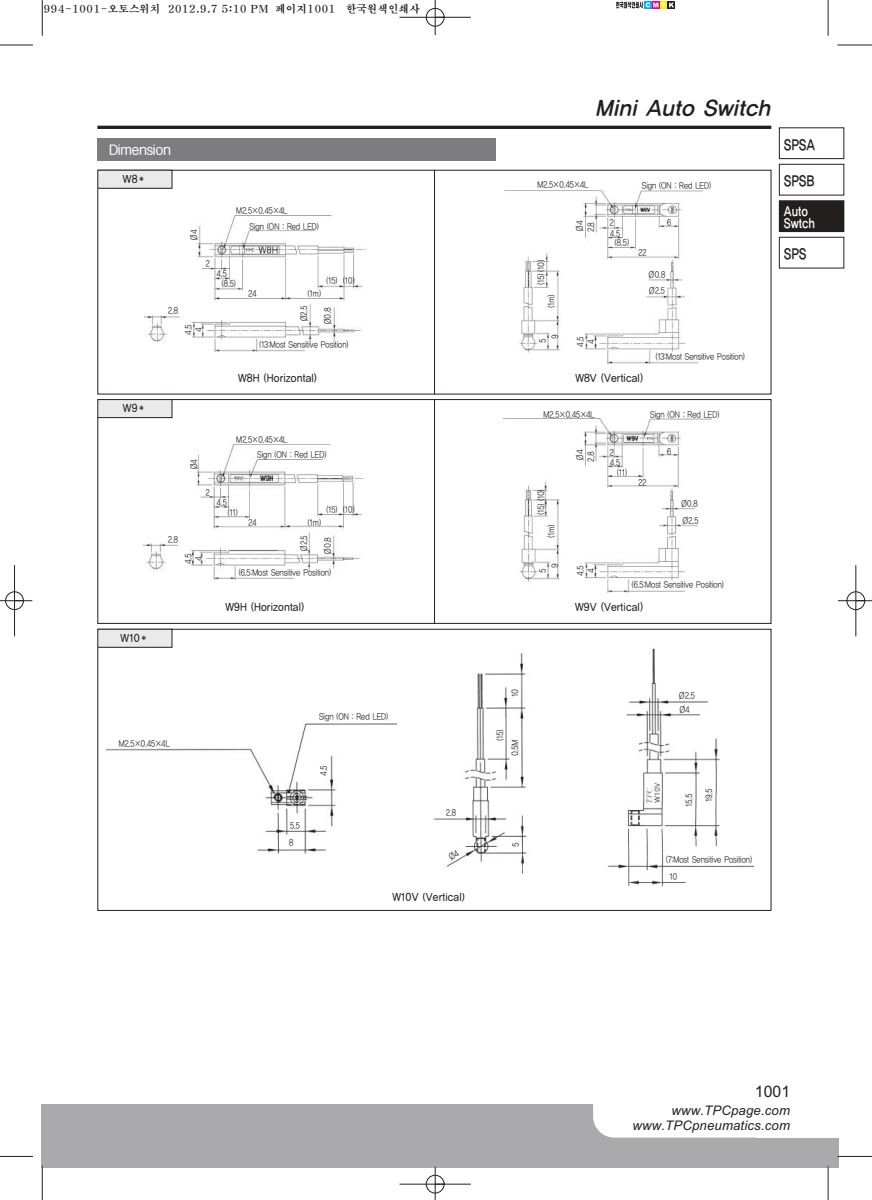
<style>
.page{position:relative;width:872px;height:1200px;background:#fff}
.page>*{position:absolute;margin:0;border:0;box-sizing:border-box;transform-origin:0 0}
.t1{font:italic 21.15px "YGO14";color:#241f1f}
.t2{font:15.9px "Arial";color:#241f1f}
.t3{font:14.55px "YGO14";letter-spacing:-.07em;color:#241f1f;scale:.8 1}
.t4{font:700 13.8px "HY Go Thic";letter-spacing:-.065em;color:#fff}
.t5{font:italic 13.2px/14.5px "Arial";letter-spacing:.01em;color:#241f1f;text-align:right}
.t6{font:13.2px/11.9px "YGO14";letter-spacing:-.07em;color:#fff;scale:.8 1}
.t7{font:10.5px "YGO13";letter-spacing:-.06em;color:#241f1f;scale:.9 1}
.t8{font:10.5px "HY Myeong Jo Extra";color:#241f1f}
.t9{font:8.55px/10.2px "YGO12";letter-spacing:-.09em;color:#241f1f;text-align:center;scale:.85 1}
</style>
<div class="page">
<hr style="left:97px;top:126px;width:674px;height:3px;background:#241f1f">
<div style="left:778px;top:127px;width:66px;height:32px;border:1px solid #241f1f"></div>
<div style="left:778px;top:164px;width:66px;height:32px;border:1px solid #241f1f"></div>
<div style="left:779px;top:201px;width:64px;height:31px;background:#241f1f"></div>
<div style="left:778px;top:200px;width:66px;height:32px;border:1px solid #241f1f"></div>
<div style="left:778px;top:237px;width:66px;height:32px;border:1px solid #241f1f"></div>
<div style="left:41px;top:1104px;width:797px;height:64px;background:#aaaaac"></div>
<div style="left:593px;top:1074px;width:241px;height:64px;background:#fff;border-radius:21px"></div>
<div style="left:756px;top:1074px;width:82px;height:64px;background:#fff"></div>
<div style="left:97px;top:139px;width:399px;height:22px;background:#7d7c7e"></div>
<div style="left:98px;top:170px;width:74px;height:18px;background:#ebeaea"></div>
<div style="left:97px;top:170px;width:75px;height:19px;border:1px solid #241f1f"></div>
<hr style="left:434px;top:170px;width:1px;height:224px;background:#241f1f">
<img style="left:144px;top:215px;width:221px;height:136px">
<img style="left:519px;top:191px;width:183px;height:173px">
<div style="left:97px;top:399px;width:674px;height:225px;border:1px solid #241f1f"></div>
<div style="left:98px;top:400px;width:74px;height:18px;background:#ebeaea"></div>
<div style="left:97px;top:399px;width:75px;height:19px;border:1px solid #241f1f"></div>
<hr style="left:434px;top:399px;width:1px;height:225px;background:#241f1f">
<img style="left:143px;top:444px;width:221px;height:136px">
<img style="left:520px;top:419px;width:191px;height:173px">
<div style="left:98px;top:629px;width:74px;height:18px;background:#ebeaea"></div>
<div style="left:97px;top:629px;width:75px;height:19px;border:1px solid #241f1f"></div>
<img style="left:433px;top:648px;width:322px;height:239px">
<img style="left:106px;top:723px;width:290px;height:131px">
<hr style="left:42px;top:0;width:1px;height:36px;background:#241f1f">
<hr style="left:0;top:45px;width:33px;height:1px;background:#241f1f">
<hr style="left:827px;top:0;width:1px;height:36px;background:#241f1f">
<hr style="left:837px;top:45px;width:34px;height:1px;background:#241f1f">
<hr style="left:42px;top:1166px;width:1px;height:34px;background:#241f1f">
<hr style="left:0;top:1156px;width:33px;height:1px;background:#241f1f">
<hr style="left:827px;top:1166px;width:1px;height:34px;background:#241f1f">
<hr style="left:837px;top:1156px;width:34px;height:1px;background:#241f1f">
<div style="left:426px;top:8px;width:18px;height:19px;border:1px solid #fff;border-radius:50%"></div>
<div style="left:5px;top:591px;width:19px;height:19px;border:1px solid #fff;border-radius:50%"></div>
<div style="left:846px;top:591px;width:19px;height:19px;border:1px solid #fff;border-radius:50%"></div>
<hr style="left:399px;top:17px;width:72px;height:1px;background:#241f1f">
<hr style="left:399px;top:1184px;width:72px;height:1px;background:#241f1f">
<hr style="left:14px;top:565px;width:1px;height:71px;background:#241f1f">
<hr style="left:855px;top:565px;width:1px;height:71px;background:#241f1f">
<hr style="left:435px;top:0;width:1px;height:35px;background:#241f1f">
<hr style="left:435px;top:1166px;width:1px;height:34px;background:#241f1f">
<hr style="left:0;top:600px;width:32px;height:1px;background:#241f1f">
<hr style="left:838px;top:600px;width:33px;height:1px;background:#241f1f">
<div style="left:426px;top:8px;width:18px;height:18px;border:1px solid #241f1f;border-radius:50%"></div>
<div style="left:426px;top:1175px;width:18px;height:18px;border:1px solid #241f1f;border-radius:50%"></div>
<div style="left:5px;top:592px;width:19px;height:18px;border:1px solid #241f1f;border-radius:50%"></div>
<div style="left:846px;top:592px;width:18px;height:18px;border:1px solid #241f1f;border-radius:50%"></div>
<div style="left:644px;top:1px;width:7px;height:8px;background:#00aeef"></div>
<div style="left:651px;top:1px;width:8px;height:8px;background:#ee008c"></div>
<div style="left:659px;top:1px;width:8px;height:8px;background:#fff300"></div>
<div style="left:667px;top:1px;width:8px;height:8px;background:#241f1f"></div>
<svg style="left:616px;top:2px;width:58px;height:6px"></svg>
<svg style="left:447px;top:849px;width:13px;height:12px"></svg>
<p class="t8" style="left:44px;top:4px;width:378px">994-1001-오토스위치 2012.9.7 5:10 PM 페이지1001 한국원색인쇄사</p>
<h3 class="t4" style="left:109px;top:144px;width:64px">Dimension</h3>
<p class="t7" style="left:123px;top:174px;width:28px">W8*</p>
<p class="t9" style="left:189px;top:241px;width:15px;rotate:-90deg">Ø4</p>
<p class="t9" style="left:205px;top:259px;width:7px">2</p>
<p class="t9" style="left:236px;top:206px;width:62px">M2.5×0.45×4L</p>
<p class="t9" style="left:249px;top:222px;width:83px">Sign (ON : Red LED)</p>
<p class="t9" style="left:216px;top:269px;width:14px">4.5</p>
<p class="t9" style="left:221px;top:279px;width:19px">(8.5)</p>
<p class="t9" style="left:326px;top:276px;width:35px">(15) (10)</p>
<p class="t9" style="left:248px;top:289px;width:12px">24</p>
<p class="t9" style="left:307px;top:289px;width:18px">(1m)</p>
<p class="t9" style="left:168px;top:306px;width:14px">2.8</p>
<p class="t9" style="left:184px;top:335px;width:14px;rotate:-90deg">4.5<br>4</p>
<p class="t9" style="left:299px;top:322px;width:21px;rotate:-90deg">Ø2.5</p>
<p class="t9" style="left:323px;top:325px;width:22px;rotate:-90deg">Ø0.8</p>
<p class="t9" style="left:259px;top:339px;width:107px">(13:Most Sensitive Position)</p>
<h1 class="t1" style="left:594px;top:98px;width:182px">Mini Auto Switch</h1>
<p class="t9" style="left:537px;top:180px;width:62px">M2.5×0.45×4L</p>
<p class="t9" style="left:536px;top:285px;width:31px;rotate:-90deg">(15) (10)</p>
<p class="t9" style="left:546px;top:308px;width:18px;rotate:-90deg">(1m)</p>
<p class="t9" style="left:537px;top:343px;width:12px;line-height:12.3px;rotate:-90deg">5<br>9</p>
<p class="t9" style="left:575px;top:232px;width:15px;rotate:-90deg">Ø4</p>
<p class="t9" style="left:586px;top:232px;width:14px;rotate:-90deg">2.8</p>
<p class="t9" style="left:575px;top:347px;width:14px;line-height:10.8px;rotate:-90deg">4.5<br>4</p>
<p class="t9" style="left:641px;top:181px;width:83px">Sign (ON : Red LED)</p>
<p class="t9" style="left:609px;top:218px;width:7px">2</p>
<p class="t9" style="left:610px;top:228px;width:14px">4.5</p>
<p class="t9" style="left:614px;top:238px;width:19px">(8.5)</p>
<p class="t9" style="left:638px;top:248px;width:12px">22</p>
<p class="t9" style="left:666px;top:217px;width:7px">6</p>
<p class="t9" style="left:648px;top:267px;width:22px;line-height:15.8px;text-align:left">Ø0.8<br>Ø2.5</p>
<p class="t9" style="left:655px;top:352px;width:107px">(13:Most Sensitive Position)</p>
<p class="t7" style="left:123px;top:404px;width:28px">W9*</p>
<p class="t7" style="left:120px;top:633px;width:33px">W10*</p>
<p class="t7" style="left:238px;top:373px;width:90px">W8H (Horizontal)</p>
<p class="t7" style="left:575px;top:373px;width:77px">W8V (Vertical)</p>
<p class="t9" style="left:189px;top:470px;width:15px;rotate:-90deg">Ø4</p>
<p class="t9" style="left:205px;top:488px;width:7px">2</p>
<p class="t9" style="left:236px;top:435px;width:62px">M2.5×0.45×4L</p>
<p class="t9" style="left:257px;top:449px;width:83px">Sign (ON : Red LED)</p>
<p class="t9" style="left:168px;top:535px;width:14px">2.8</p>
<p class="t9" style="left:184px;top:564px;width:14px;rotate:-90deg">4.5<br>4</p>
<p class="t9" style="left:216px;top:498px;width:14px">4.5</p>
<p class="t9" style="left:227px;top:508px;width:14px">(11)</p>
<p class="t9" style="left:326px;top:505px;width:35px">(15) (10)</p>
<p class="t9" style="left:248px;top:518px;width:12px">24</p>
<p class="t9" style="left:307px;top:518px;width:18px">(1m)</p>
<p class="t9" style="left:299px;top:552px;width:21px;rotate:-90deg">Ø2.5</p>
<p class="t9" style="left:323px;top:555px;width:22px;rotate:-90deg">Ø0.8</p>
<p class="t9" style="left:238px;top:567px;width:111px">(6.5:Most Sensitive Position)</p>
<p class="t9" style="left:543px;top:410px;width:62px">M2.5×0.45×4L</p>
<p class="t9" style="left:536px;top:515px;width:31px;rotate:-90deg">(15) (10)</p>
<p class="t9" style="left:546px;top:538px;width:18px;rotate:-90deg">(1m)</p>
<p class="t9" style="left:537px;top:573px;width:12px;line-height:12.3px;rotate:-90deg">5<br>9</p>
<p class="t9" style="left:575px;top:461px;width:15px;rotate:-90deg">Ø4</p>
<p class="t9" style="left:586px;top:462px;width:14px;rotate:-90deg">2.8</p>
<p class="t9" style="left:575px;top:576px;width:14px;line-height:10.8px;rotate:-90deg">4.5<br>4</p>
<p class="t9" style="left:609px;top:448px;width:7px">2</p>
<p class="t9" style="left:610px;top:458px;width:14px">4.5</p>
<p class="t9" style="left:616px;top:468px;width:14px">(11)</p>
<p class="t9" style="left:650px;top:410px;width:83px">Sign (ON : Red LED)</p>
<p class="t9" style="left:638px;top:478px;width:12px">22</p>
<p class="t9" style="left:666px;top:447px;width:7px">6</p>
<p class="t9" style="left:680px;top:496px;width:23px;line-height:16.6px;text-align:left">Ø0.8<br>Ø2.5</p>
<p class="t9" style="left:631px;top:580px;width:111px">(6.5:Most Sensitive Position)</p>
<p class="t7" style="left:225px;top:602px;width:89px">W9H (Horizontal)</p>
<p class="t7" style="left:575px;top:602px;width:78px">W9V (Vertical)</p>
<h3 class="t3" style="left:783px;top:138px;width:41px">SPSA</h3>
<h3 class="t3" style="left:783px;top:174px;width:41px">SPSB</h3>
<h3 class="t6" style="left:783px;top:206px;width:41px">Auto<br>Swtch</h3>
<h3 class="t3" style="left:783px;top:247px;width:31px">SPS</h3>
<p class="t9" style="left:118px;top:739px;width:62px">M2.5×0.45×4L</p>
<p class="t9" style="left:289px;top:817px;width:15px;line-height:17.5px;text-align:left">5.5<br>8</p>
<p class="t9" style="left:319px;top:712px;width:83px">Sign (ON : Red LED)</p>
<p class="t9" style="left:319px;top:776px;width:14px;rotate:-90deg">4.5</p>
<p class="t9" style="left:446px;top:808px;width:14px">2.8</p>
<p class="t7" style="left:392px;top:893px;width:83px">W10V (Vertical)</p>
<p class="t9" style="left:510px;top:697px;width:11px;rotate:-90deg">10</p>
<p class="t9" style="left:495px;top:741px;width:15px;rotate:-90deg">(15)</p>
<p class="t9" style="left:510px;top:756px;width:21px;rotate:-90deg">0.5M</p>
<p class="t9" style="left:511px;top:847px;width:7px;rotate:-90deg">5</p>
<p class="t9" style="left:678px;top:691px;width:21px">Ø2.5</p>
<p class="t9" style="left:678px;top:705px;width:15px">Ø4</p>
<p class="t9" style="left:684px;top:807px;width:17px;rotate:-90deg">15.5</p>
<p class="t9" style="left:704px;top:802px;width:17px;rotate:-90deg">19.5</p>
<p class="t9" style="left:666px;top:855px;width:103px">(7:Most Sensitive Position)</p>
<p class="t9" style="left:669px;top:872px;width:11px">10</p>
<h2 class="t2" style="left:755px;top:1085px;width:37px">1001</h2>
<h3 class="t5" style="left:632px;top:1105px;width:159px">www.TPCpage.com www.TPCpneumatics.com</h3>
</div>
